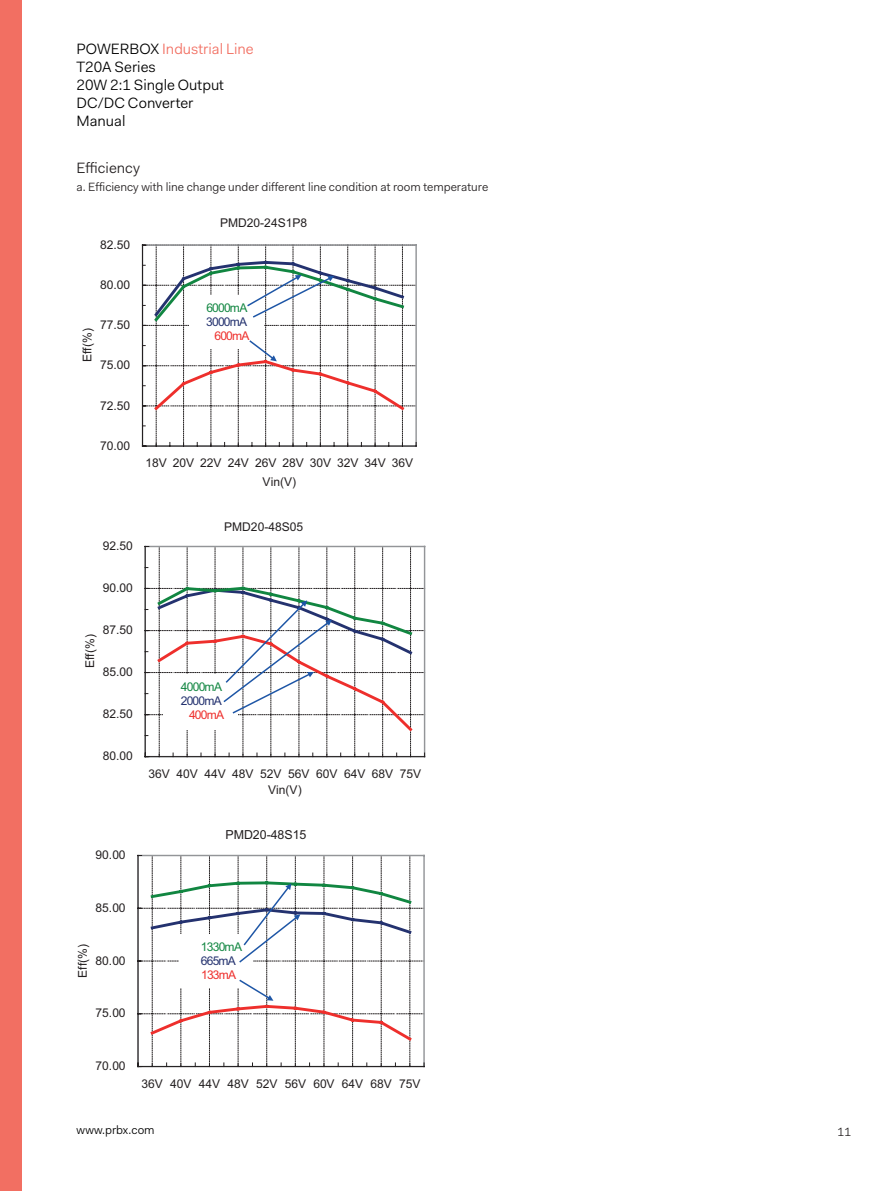
<style>
.page{position:relative;width:893px;height:1191px;background:#fff}
.page>*{position:absolute;margin:0;border:0;box-sizing:border-box;transform-origin:0 0}
.t1{font:15px/18px "Fakt Pro Blond";color:#000}
.Rubrik_Mech{font:15px "Fakt Pro Blond";color:#231f20}
.t2{font:12.45px "Arial";letter-spacing:-.005em;color:#231f20}
.t3{font:12px/19px "Arial";letter-spacing:-.005em;color:#231f20;text-align:center}
.Prodspec{font:12px "Fakt Pro Blond";color:#231f20}
.t4{font:12px/13.8px "Arial";letter-spacing:-.065em;color:#118641;text-align:right}
.t5{font:12px "Fakt Pro Blond";color:#000}
.s1{color:#f26f62}
.s2{color:#24326f}
.s3{color:#ee2f2c}
</style>
<div class="page">
<div style="left:0;top:0;width:21px;height:1191px;background:#f26f62"></div>
<hr style="left:143px;top:244px;width:273px;height:2px;background:#939598">
<hr style="left:144px;top:546px;width:2px;height:210px;background:#939598">
<hr style="left:138px;top:854px;width:286px;height:2px;background:#939598">
<hr style="left:137px;top:855px;width:2px;height:211px;background:#939598">
<svg style="left:142px;top:245px;width:275px;height:202px"></svg>
<svg style="left:145px;top:546px;width:280px;height:211px"></svg>
<svg style="left:138px;top:855px;width:287px;height:212px"></svg>
<p class="t1" style="left:77px;top:40px;width:179px">POWERBOX <span class="s1">Industrial Line<br></span>T20A Series<br>20W 2:1 Single Output<br>DC/DC Converter<br>Manual</p>
<p class="Rubrik_Mech" style="left:77px;top:158px;width:65px">Efficiency</p>
<p class="Prodspec" style="left:77px;top:179px;width:413px">a. Efficiency with line change under different line condition at room temperature</p>
<p class="t3" style="left:100px;top:235px;width:32px">82.50</p>
<p class="t3" style="left:100px;top:275px;width:32px">80.00</p>
<p class="t3" style="left:100px;top:315px;width:32px">77.50</p>
<p class="t3" style="left:78px;top:362px;width:35px;rotate:-90deg">Eff(%)</p>
<p class="t3" style="left:100px;top:356px;width:32px">75.00</p>
<p class="t3" style="left:100px;top:396px;width:32px">72.50</p>
<p class="t3" style="left:100px;top:436px;width:32px">70.00</p>
<p class="t3" style="left:103px;top:536px;width:32px">92.50</p>
<p class="t3" style="left:103px;top:578px;width:32px">90.00</p>
<p class="t3" style="left:103px;top:620px;width:32px">87.50</p>
<p class="t3" style="left:80px;top:668px;width:35px;rotate:-90deg">Eff(%)</p>
<p class="t3" style="left:103px;top:662px;width:32px">85.00</p>
<p class="t3" style="left:103px;top:704px;width:32px">82.50</p>
<p class="t3" style="left:103px;top:746px;width:32px">80.00</p>
<p class="t3" style="left:96px;top:845px;width:32px">90.00</p>
<p class="t3" style="left:220px;top:214px;width:89px">PMD20-24S1P8</p>
<p class="t4" style="left:206px;top:301px;width:45px">6000mA<br><span class="s2">3000mA<br></span><span class="s3">600mA</span></p>
<p class="t3" style="left:146px;top:453px;width:269px">18V 20V 22V 24V 26V 28V 30V 32V 34V 36V<br>Vin(V)</p>
<p class="t3" style="left:224px;top:517px;width:80px">PMD20-48S05</p>
<p class="t4" style="left:181px;top:680px;width:45px">4000mA<br><span class="s2">2000mA<br></span><span class="s3">400mA</span></p>
<p class="t3" style="left:149px;top:765px;width:274px;line-height:16.8px">36V 40V 44V 48V 52V 56V 60V 64V 68V 75V<br>Vin(V)</p>
<p class="t2" style="left:225px;top:826px;width:82px">PMD20-48S15</p>
<p class="t3" style="left:96px;top:898px;width:32px">85.00</p>
<p class="t3" style="left:73px;top:977px;width:35px;rotate:-90deg">Eff(%)</p>
<p class="t3" style="left:96px;top:951px;width:32px">80.00</p>
<p class="t3" style="left:96px;top:1003px;width:32px">75.00</p>
<p class="t4" style="left:201px;top:940px;width:43px;text-align:left">1330mA<br><span class="s2">665mA<br></span><span class="s3">133mA</span></p>
<p class="t3" style="left:96px;top:1056px;width:32px">70.00</p>
<p class="t3" style="left:142px;top:1074px;width:280px">36V 40V 44V 48V 52V 56V 60V 64V 68V 75V</p>
<p class="t5" style="left:77px;top:1122px;width:80px">www.prbx.com</p>
<p class="Prodspec" style="left:837px;top:1124px;width:15px">11</p>
</div>
